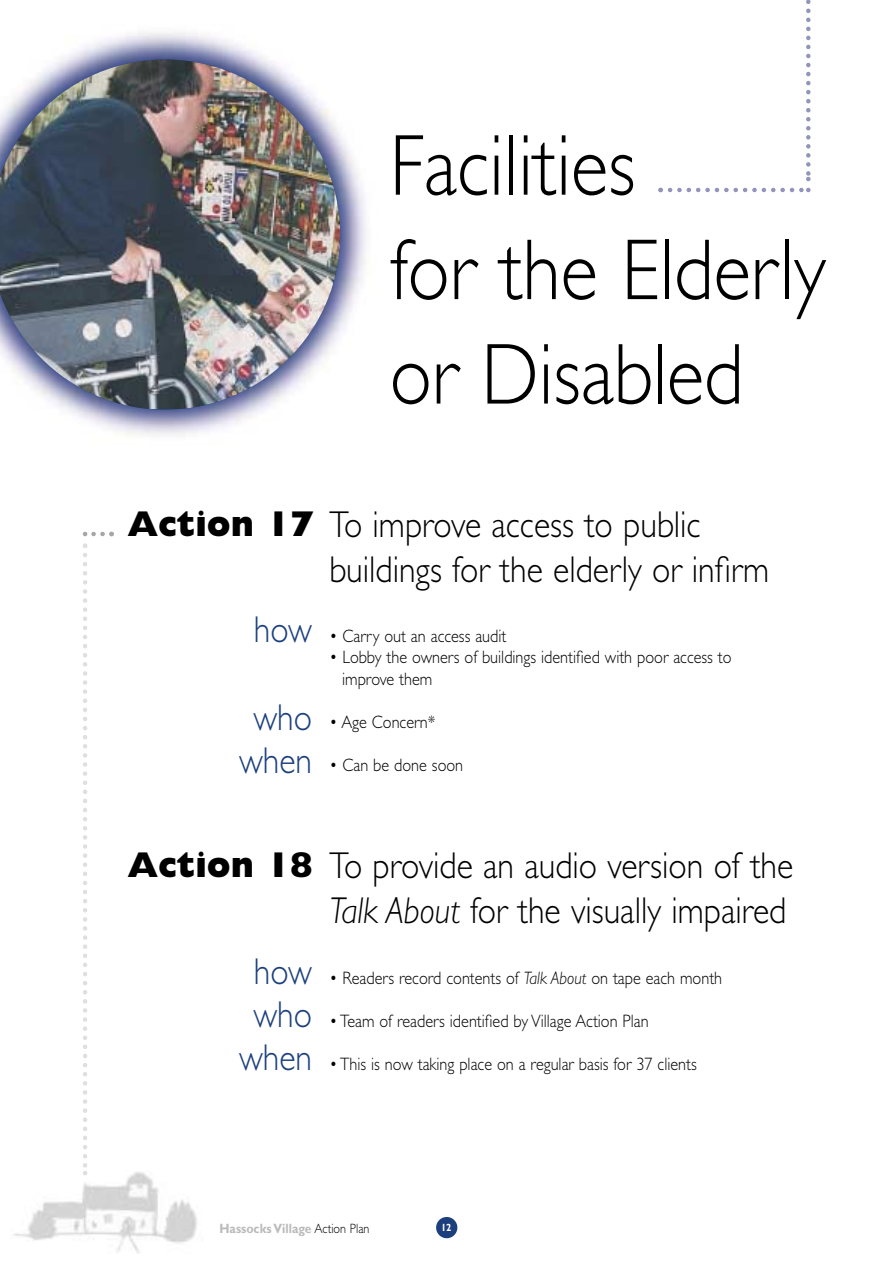
<style>
.page{position:relative;width:893px;height:1262px;background:#fff}
.page>*{position:absolute;margin:0;border:0;box-sizing:border-box;transform-origin:0 0}
.t1{font:300 87px/104.4px "Gill Sans";color:#000;scale:.89 1}
.t2{font:300 37.5px/45px "Gill Sans";color:#000;scale:.9 1}
.t3{font:300 37.5px/43.8px "Gill Sans";color:#1c407e;text-align:center;scale:.9 1}
.t4{font:300 18px/21.6px "Gill Sans";color:#000;scale:.9 1}
.t5{font:700 13.5px "Gill Sans";color:#bababa;scale:.9 1}
.t6{font:700 10.5px "Gill Sans";color:#fff;scale:.9 1}
.s1{font-weight:800;font-size:36px}
.s2{font-style:italic}
.s3{font-weight:300;color:#000}
</style>
<div class="page">
<img style="left:13px;top:1172px;width:184px;height:81px">
<svg style="left:658px;top:188px;width:152px;height:4px"></svg>
<svg style="left:806px;top:0;width:4px;height:181px"></svg>
<svg style="left:83px;top:543px;width:4px;height:632px"></svg>
<svg style="left:83px;top:532px;width:31px;height:4px"></svg>
<img style="left:60px;top:33px;width:306px;height:402px">
<img style="left:0;top:60px;width:340px;height:348px">
<div style="left:436px;top:1216px;width:21px;height:22px;background:#1c407e;border-radius:50%"></div>
<h1 class="t1" style="left:390px;top:123px;width:491px">Facilities<br>for the Elderly or Disabled</h1>
<h2 class="t2" style="left:329px;top:505px;width:490px;text-indent:-202px"><span class="s1">Action 17</span> To improve access to public buildings for the elderly or infirm</h2>
<h2 class="t3" style="left:254px;top:611px;width:66px">how</h2>
<p class="t4" style="left:329px;top:627px;width:198px">• Carry out an access audit</p>
<p class="t4" style="left:342px;top:648px;width:434px;text-indent:-13px">• Lobby the owners of buildings identified with poor access to improve them</p>
<p class="t4" style="left:329px;top:713px;width:119px">• Age Concern*</p>
<p class="t4" style="left:329px;top:756px;width:150px">• Can be done soon</p>
<h2 class="t3" style="left:239px;top:699px;width:83px">who when</h2>
<h2 class="t2" style="left:127px;top:847px;width:741px;text-align:right"><span class="s1">Action 18</span> To provide an audio version of the<br><span class="s2">Talk About</span> for the visually impaired</h2>
<h2 class="t3" style="left:254px;top:953px;width:66px">how</h2>
<p class="t4" style="left:329px;top:968px;width:438px">• Readers record contents of <span class="s2">Talk About</span> on tape each month</p>
<p class="t4" style="left:329px;top:1011px;width:356px">• Team of readers identified by Village Action Plan</p>
<p class="t4" style="left:329px;top:1055px;width:409px">• This is now taking place on a regular basis for 37 clients</p>
<h2 class="t3" style="left:253px;top:996px;width:67px">who</h2>
<h2 class="t3" style="left:239px;top:1039px;width:83px">when</h2>
<p class="t5" style="left:219px;top:1224px;width:168px">Hassocks Village <span class="s3">Action Plan</span></p>
<p class="t6" style="left:441px;top:1223px;width:13px">12</p>
</div>
